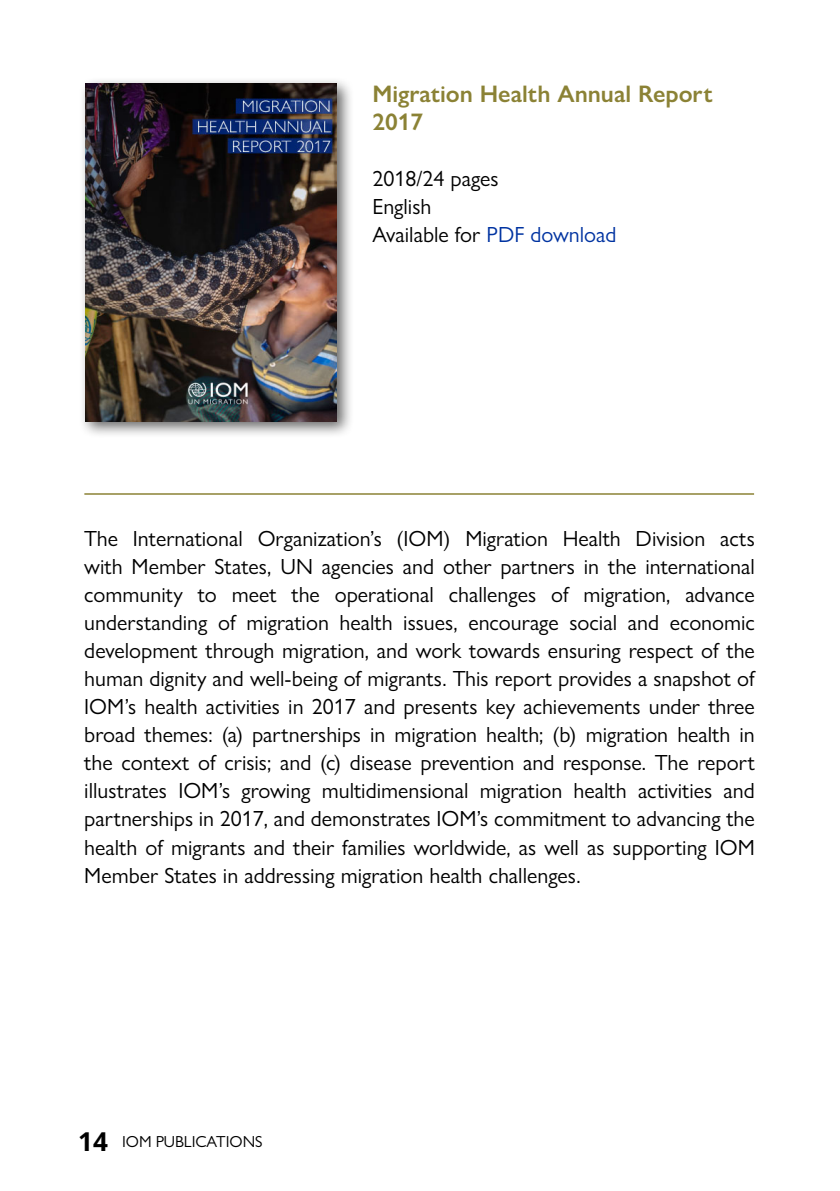
<style>
.page{position:relative;width:840px;height:1191px;background:#fff}
.page>*{position:absolute;margin:0;border:0;box-sizing:border-box;transform-origin:0 0}
.t1{font:600 24px/28px "Gill Sans Nova";color:#8b8235}
.t2{font:22px/28px "Gill Sans Nova";color:#000;text-align:justify}
.t3{font:16px "Gill Sans MT Pro";color:#000}
.s1{color:#0033a1}
.s2{font-family:"Open Sans";font-weight:700;font-size:26px}
</style>
<div class="page">
<div style="left:79px;top:76px;width:275px;height:362px;background:#000;opacity:.6"></div>
<img style="left:85px;top:83px;width:251px;height:338px">
<hr style="left:84px;top:493px;width:669px;height:2px;background:#8b8235">
<p class="t1" style="left:372px;top:80px;width:341px">Migration Health Annual Report<br>2017</p>
<p class="t2" style="left:372px;top:164px;width:245px;text-align:left">2018/24 pages<br>English<br>Available for <span class="s1">PDF download</span></p>
<p class="t2" style="left:84px;top:524px;width:671px">The International Organization’s (IOM) Migration Health Division acts with Member States, UN agencies and other partners in the international community to meet the operational challenges of migration, advance understanding of migration health issues, encourage social and economic development through migration, and work towards ensuring respect of the human dignity and well-being of migrants. This report provides a snapshot of IOM’s health activities in 2017 and presents key achievements under three broad themes: (a) partnerships in migration health; (b) migration health in the context of crisis; and (c) disease prevention and response. The report illustrates IOM’s growing multidimensional migration health activities and partnerships in 2017, and demonstrates IOM’s commitment to advancing the health of migrants and their families worldwide, as well as supporting IOM Member States in addressing migration health challenges.</p>
<p class="t3" style="left:78px;top:1132px;width:186px"><span class="s2">14</span> IOM PUBLICATIONS</p>
</div>
